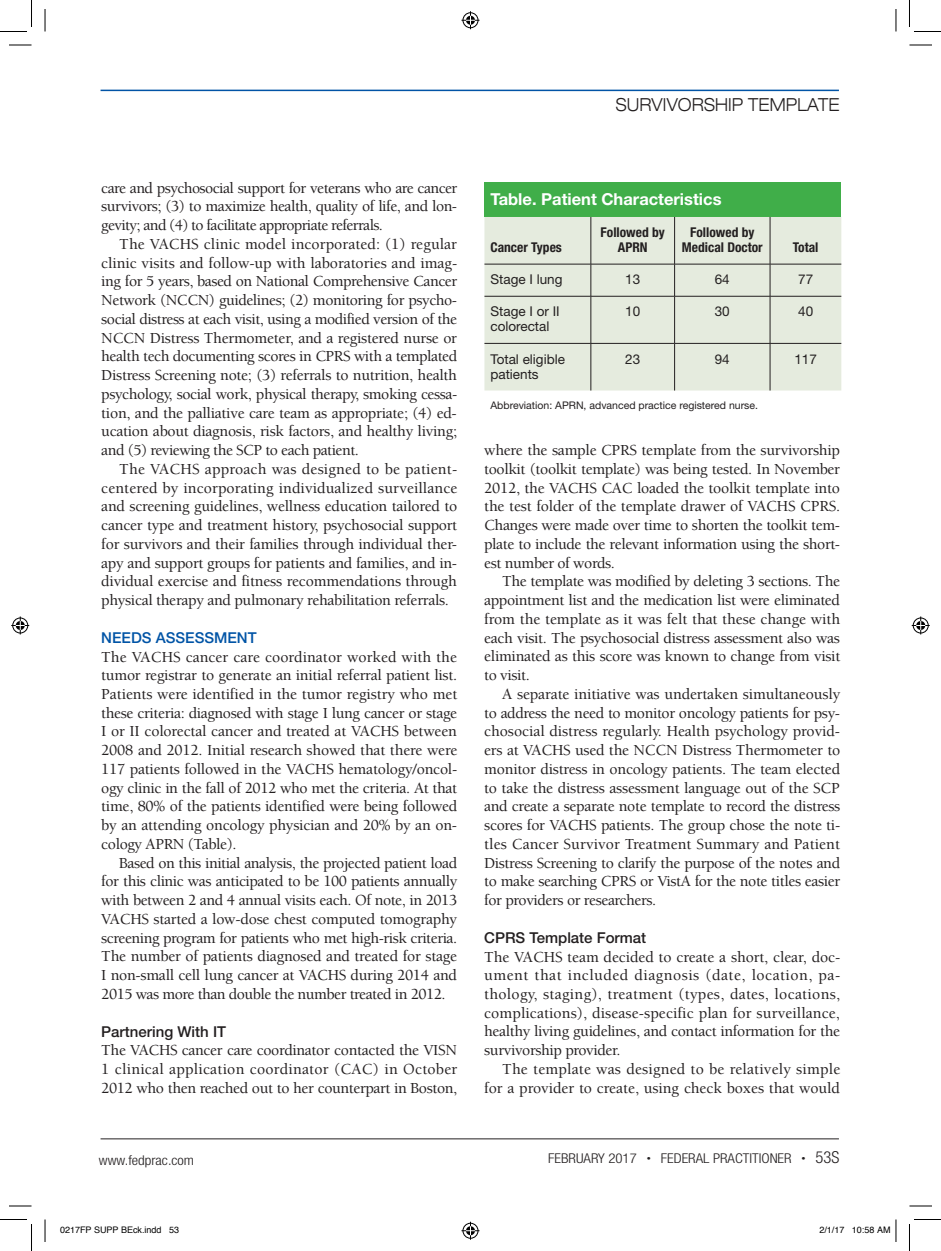
<style>
.page{position:relative;width:941px;height:1251px;background:#fff}
.page>*{position:absolute;margin:0;border:0;box-sizing:border-box;transform-origin:0 0}
.t1{font:300 expanded 18px "Helvetica Neue LT Std";letter-spacing:.01em;color:#231f20;scale:.9 1}
.t2{font:700 16.5px "Helvetica Neue LT Std";color:#fff}
.t3{font:500 15.75px/18.8px "Berkeley Std";letter-spacing:-.025em;color:#231f20;text-align:justify}
.t4{font:500 15.75px/18.8px "Berkeley Std";letter-spacing:-.005em;color:#231f20;text-align:right}
.t5{font:500 15px "Helvetica Neue LT Std";color:#231f20}
.t6{font:500 15px "Helvetica Neue LT Std";color:#0154a6}
.t7{font:13.5px/15px "Helvetica Neue LT Std";color:#231f20}
.t8{font:700 condensed 13.5px/15px "Helvetica Neue LT Std";color:#231f20;text-align:center}
.t9{font:300 condensed 13.5px "Helvetica Neue LT Std";color:#231f20;scale:1.1 1}
.t10{font:10.5px "Helvetica Neue LT Std";color:#231f20}
.t11{font:9px "Helvetica";color:#000}
.s1{font-size:7.5px}
.s2{font-size:16.5px}
</style>
<div class="page">
<hr style="left:100px;top:1138px;width:738px;height:1px;background:#231f20">
<hr style="left:100px;top:90px;width:738px;height:1px;background:#0154a6">
<div style="left:484px;top:183px;width:357px;height:34px;background:#40ae49"></div>
<div style="left:484px;top:217px;width:357px;height:174px;background:#e5ebde"></div>
<hr style="left:590px;top:217px;width:1px;height:47px;background:#231f20">
<hr style="left:674px;top:217px;width:1px;height:47px;background:#231f20">
<hr style="left:769px;top:217px;width:1px;height:47px;background:#231f20">
<hr style="left:484px;top:264px;width:107px;height:1px;background:#231f20">
<hr style="left:591px;top:264px;width:83px;height:1px;background:#231f20">
<hr style="left:590px;top:264px;width:1px;height:32px;background:#231f20">
<hr style="left:674px;top:264px;width:96px;height:1px;background:#231f20">
<hr style="left:674px;top:264px;width:1px;height:32px;background:#231f20">
<hr style="left:770px;top:264px;width:71px;height:1px;background:#231f20">
<hr style="left:769px;top:264px;width:1px;height:32px;background:#231f20">
<hr style="left:484px;top:296px;width:107px;height:1px;background:#231f20">
<hr style="left:591px;top:296px;width:83px;height:1px;background:#231f20">
<hr style="left:590px;top:296px;width:1px;height:47px;background:#231f20">
<hr style="left:674px;top:296px;width:96px;height:1px;background:#231f20">
<hr style="left:674px;top:296px;width:1px;height:47px;background:#231f20">
<hr style="left:770px;top:296px;width:71px;height:1px;background:#231f20">
<hr style="left:769px;top:296px;width:1px;height:47px;background:#231f20">
<hr style="left:484px;top:343px;width:107px;height:1px;background:#231f20">
<hr style="left:591px;top:343px;width:83px;height:1px;background:#231f20">
<hr style="left:590px;top:344px;width:1px;height:47px;background:#231f20">
<hr style="left:674px;top:343px;width:96px;height:1px;background:#231f20">
<hr style="left:674px;top:344px;width:1px;height:47px;background:#231f20">
<hr style="left:770px;top:343px;width:71px;height:1px;background:#231f20">
<hr style="left:769px;top:344px;width:1px;height:47px;background:#231f20">
<svg style="left:9px;top:45px;width:23px;height:1px"></svg>
<svg style="left:909px;top:45px;width:23px;height:1px"></svg>
<svg style="left:9px;top:1206px;width:23px;height:1px"></svg>
<svg style="left:909px;top:1206px;width:23px;height:1px"></svg>
<svg style="left:45px;top:9px;width:1px;height:23px"></svg>
<svg style="left:45px;top:1220px;width:1px;height:22px"></svg>
<svg style="left:895px;top:9px;width:1px;height:23px"></svg>
<svg style="left:0;top:0;width:32px;height:32px"></svg>
<svg style="left:0;top:1219px;width:32px;height:32px"></svg>
<svg style="left:909px;top:0;width:31px;height:32px"></svg>
<svg style="left:909px;top:1219px;width:31px;height:32px"></svg>
<svg style="left:461px;top:11px;width:18px;height:18px"></svg>
<svg style="left:461px;top:1222px;width:18px;height:18px"></svg>
<svg style="left:11px;top:616px;width:18px;height:18px"></svg>
<svg style="left:911px;top:616px;width:18px;height:18px"></svg>
<svg style="left:895px;top:1220px;width:1px;height:22px"></svg>
<p class="t1" style="left:615px;top:94px;width:250px">SURVIVORSHIP TEMPLATE</p>
<p class="t3" style="left:101px;top:179px;width:357px">care and psychosocial support for veterans who are cancer survivors; (3) to maximize health, quality of life, and lon&shy;gevity; and (4) to facilitate appropriate referrals.</p>
<p class="t3" style="left:101px;top:235px;width:357px;text-indent:18px">The VACHS clinic model incorporated: (1) regular clinic visits and follow-up with laboratories and imag&shy;ing for 5 years, based on National Comprehensive Cancer Network (NCCN) guidelines; (2) monitoring for psycho&shy;social distress at each visit, using a modified version of the NCCN Distress Thermometer, and a registered nurse or health tech documenting scores in CPRS with a templated Distress Screening note; (3) referrals to nutrition, health psychology, social work, physical therapy, smoking cessa&shy;tion, and the palliative care team as appropriate; (4) ed&shy;ucation about diagnosis, risk factors, and healthy living; and (5) reviewing the SCP to each patient.</p>
<p class="t3" style="left:101px;top:460px;width:357px;text-indent:18px">The VACHS approach was designed to be patient&shy;centered by incorporating individualized surveillance and screening guidelines, wellness education tailored to cancer type and treatment history, psychosocial support for survivors and their families through individual ther&shy;apy and support groups for patients and families, and in&shy;dividual exercise and fitness recommendations through physical therapy and pulmonary rehabilitation referrals.</p>
<p class="t6" style="left:101px;top:628px;width:157px">NEEDS ASSESSMENT</p>
<p class="t3" style="left:101px;top:647px;width:357px">The VACHS cancer care coordinator worked with the tumor registrar to generate an initial referral patient list.<br>Patients were identified in the tumor registry who met these criteria: diagnosed with stage I lung cancer or stage I or II colorectal cancer and treated at VACHS between 2008 and 2012. Initial research showed that there were 117 patients followed in the VACHS hematology/oncol&shy;ogy clinic in the fall of 2012 who met the criteria. At that time, 80% of the patients identified were being followed by an attending oncology physician and 20% by an on&shy;cology APRN (Table).</p>
<p class="t3" style="left:101px;top:854px;width:357px;text-indent:18px">Based on this initial analysis, the projected patient load for this clinic was anticipated to be 100 patients annually with between 2 and 4 annual visits each. Of note, in 2013<br>VACHS started a low-dose chest computed tomography screening program for patients who met high-risk criteria.<br>The number of patients diagnosed and treated for stage I non-small cell lung cancer at VACHS during 2014 and 2015 was more than double the number treated in 2012.</p>
<p class="t5" style="left:101px;top:1022px;width:126px">Partnering With IT</p>
<p class="t3" style="left:101px;top:1041px;width:357px">The VACHS cancer care coordinator contacted the VISN 1 clinical application coordinator (CAC) in October 2012 who then reached out to her counterpart in Boston,</p>
<p class="t2" style="left:490px;top:189px;width:232px">Table. Patient Characteristics</p>
<p class="t8" style="left:490px;top:240px;width:73px">Cancer Types</p>
<p class="t8" style="left:600px;top:225px;width:66px">Followed by<br>APRN</p>
<p class="t8" style="left:681px;top:225px;width:82px">Followed by<br>Medical Doctor</p>
<p class="t8" style="left:792px;top:240px;width:27px">Total</p>
<p class="t7" style="left:490px;top:272px;width:74px">Stage I lung</p>
<p class="t7" style="left:625px;top:272px;width:17px">13</p>
<p class="t7" style="left:714px;top:272px;width:17px">64</p>
<p class="t7" style="left:798px;top:272px;width:17px">77</p>
<p class="t7" style="left:490px;top:304px;width:71px">Stage I or II colorectal</p>
<p class="t7" style="left:625px;top:304px;width:17px">10</p>
<p class="t7" style="left:714px;top:304px;width:17px">30</p>
<p class="t7" style="left:798px;top:304px;width:17px">40</p>
<p class="t7" style="left:490px;top:351px;width:76px">Total eligible patients</p>
<p class="t7" style="left:625px;top:351px;width:17px">23</p>
<p class="t7" style="left:714px;top:351px;width:17px">94</p>
<p class="t7" style="left:794px;top:351px;width:24px">117</p>
<p class="t10" style="left:490px;top:399px;width:269px">Abbreviation: APRN, advanced practice registered nurse.</p>
<p class="t3" style="left:484px;top:441px;width:357px">where the sample CPRS template from the survivorship toolkit (toolkit template) was being tested. In November 2012, the VACHS CAC loaded the toolkit template into the test folder of the template drawer of VACHS CPRS.<br>Changes were made over time to shorten the toolkit tem&shy;plate to include the relevant information using the short&shy;est number of words.</p>
<p class="t3" style="left:484px;top:572px;width:357px;text-indent:18px">The template was modified by deleting 3 sections. The appointment list and the medication list were eliminated from the template as it was felt that these change with each visit. The psychosocial distress assessment also was eliminated as this score was known to change from visit to visit.</p>
<p class="t3" style="left:484px;top:685px;width:357px;text-indent:18px">A separate initiative was undertaken simultaneously to address the need to monitor oncology patients for psy&shy;chosocial distress regularly. Health psychology provid&shy;ers at VACHS used the NCCN Distress Thermometer to monitor distress in oncology patients. The team elected to take the distress assessment language out of the SCP and create a separate note template to record the distress scores for VACHS patients. The group chose the note ti&shy;tles Cancer Survivor Treatment Summary and Patient Distress Screening to clarify the purpose of the notes and to make searching CPRS or VistA for the note titles easier for providers or researchers.</p>
<p class="t5" style="left:484px;top:928px;width:163px">CPRS Template Format</p>
<p class="t3" style="left:484px;top:947px;width:357px">The VACHS team decided to create a short, clear, doc&shy;ument that included diagnosis (date, location, pa&shy;thology, staging), treatment (types, dates, locations, complications), disease-specific plan for surveillance, healthy living guidelines, and contact information for the survivorship provider.</p>
<p class="t4" style="left:484px;top:1060px;width:357px">The template was designed to be relatively simple for a provider to create, using check boxes that would</p>
<p class="t9" style="left:99px;top:1152px;width:88px">www.fedprac.com</p>
<p class="t9" style="left:548px;top:1151px;width:266px">FEBRUARY 2017 <span class="s1">•</span> FEDERAL PRACTITIONER <span class="s1">•</span> <span class="s2">53S</span></p>
<p class="t11" style="left:60px;top:1223px;width:121px">0217FP SUPP BEck.indd 53</p>
<p class="t11" style="left:819px;top:1223px;width:73px">2/1/17 10:58 AM</p>
</div>
